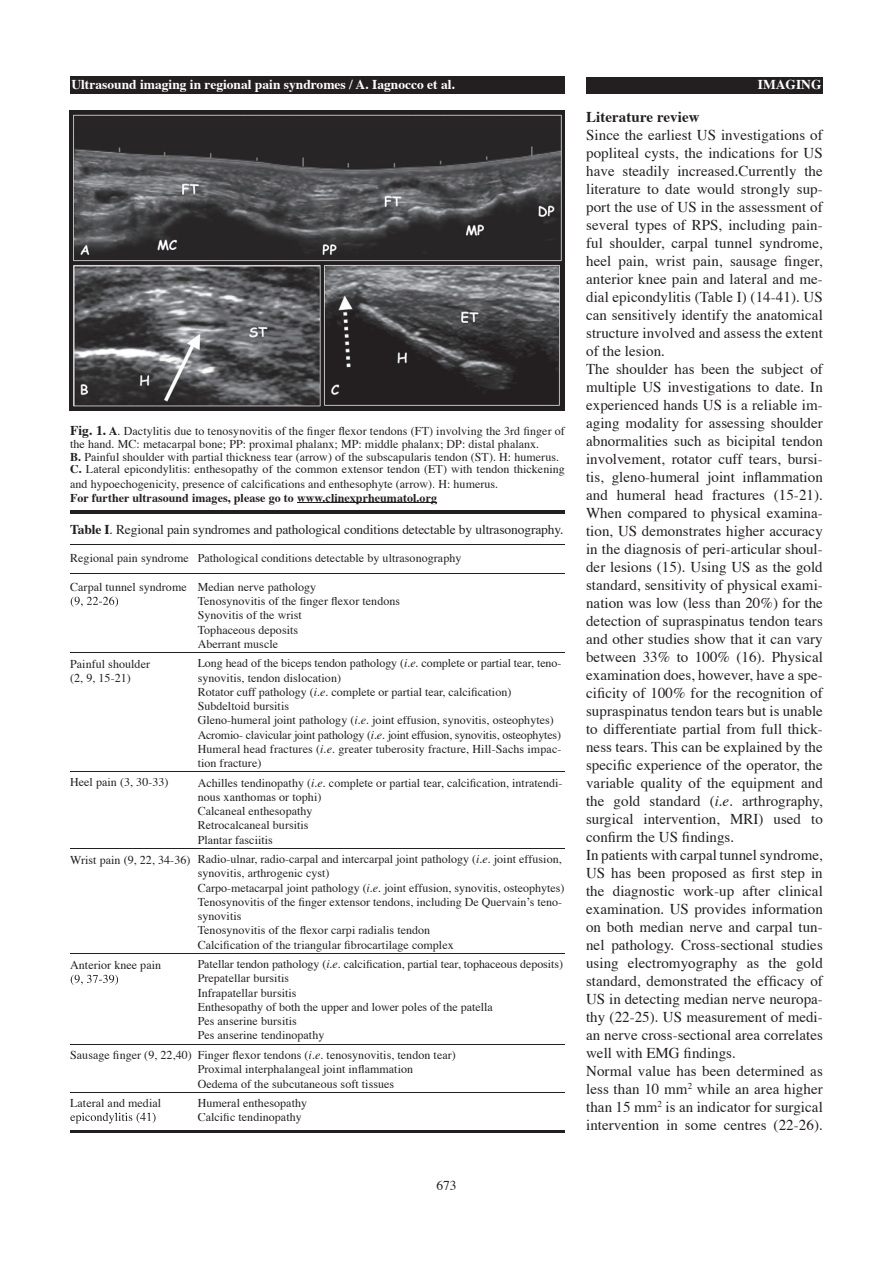
<style>
.page{position:relative;width:893px;height:1263px;background:#fff}
.page>*{position:absolute;margin:0;border:0;box-sizing:border-box;transform-origin:0 0}
.t1{font:15px/18px "Times";color:#231f20}
.t2{font:700 15px "Times";letter-spacing:.005em;color:#231f20}
.t3{font:13.5px "Times";letter-spacing:-.01em;color:#231f20}
.t4{font:700 13.5px "Times";color:#fff}
.t5{font:12px/14.2px "Times";letter-spacing:.005em;color:#231f20}
.t6{font:700 12px "Times";letter-spacing:.005em;color:#231f20}
.s1{font-style:italic}
.s2{font-weight:700;font-size:13.5px}
.s3{font-weight:700}
</style>
<div class="page">
<div style="left:586px;top:77px;width:237px;height:16px;background:#231f20"></div>
<div style="left:70px;top:77px;width:495px;height:17px;background:#231f20"></div>
<img style="left:70px;top:111px;width:495px;height:299px">
<hr style="left:70px;top:510px;width:495px;height:3px;background:#231f20">
<hr style="left:297px;top:502px;width:140px;height:1px;background:#231f20">
<hr style="left:70px;top:544px;width:495px;height:1px;background:#231f20">
<hr style="left:70px;top:573px;width:495px;height:1px;background:#231f20">
<hr style="left:70px;top:652px;width:495px;height:1px;background:#231f20">
<hr style="left:70px;top:771px;width:495px;height:1px;background:#231f20">
<hr style="left:70px;top:848px;width:495px;height:1px;background:#231f20">
<hr style="left:70px;top:953px;width:495px;height:1px;background:#231f20">
<hr style="left:70px;top:1044px;width:495px;height:1px;background:#231f20">
<hr style="left:70px;top:1092px;width:495px;height:1px;background:#231f20">
<hr style="left:70px;top:1130px;width:495px;height:3px;background:#231f20">
<svg style="left:71px;top:597px;width:47px;height:10px"></svg>
<svg style="left:71px;top:975px;width:47px;height:10px"></svg>
<svg style="left:70px;top:1113px;width:86px;height:10px"></svg>
<p class="t4" style="left:71px;top:71px;width:385px">Ultrasound imaging in regional pain syndromes / A. Iagnocco et al.</p>
<p class="t4" style="left:758px;top:72px;width:65px">IMAGING</p>
<p class="t2" style="left:586px;top:102px;width:115px">Literature review</p>
<p class="t1" style="left:586px;top:124px;width:238px">Since the earliest US investigations of popliteal cysts, the indications for US have steadily increased.Currently the literature to date would strongly sup&shy;port the use of US in the assessment of several types of RPS, including pain&shy;ful shoulder, carpal tunnel syndrome, heel pain, wrist pain, sausage finger, anterior knee pain and lateral and me&shy;dial epicondylitis (Table I) (14-41). US can sensitively identify the anatomical structure involved and assess the extent of the lesion.<br>The shoulder has been the subject of multiple US investigations to date. In experienced hands US is a reliable im&shy;aging modality for assessing shoulder abnormalities such as bicipital tendon involvement, rotator cuff tears, bursi&shy;tis, gleno-humeral joint inflammation and humeral head fractures (15-21).<br>When compared to physical examina&shy;tion, US demonstrates higher accuracy in the diagnosis of peri-articular shoul&shy;der lesions (15). Using US as the gold standard, sensitivity of physical exami&shy;nation was low (less than 20%) for the detection of supraspinatus tendon tears and other studies show that it can vary between 33% to 100% (16). Physical examination does, however, have a spe&shy;cificity of 100% for the recognition of supraspinatus tendon tears but is unable to differentiate partial from full thick&shy;ness tears. This can be explained by the specific experience of the operator, the variable quality of the equipment and the gold standard (<span class="s1">i.e</span>. arthrography, surgical intervention, MRI) used to confirm the US findings.<br>In patients with carpal tunnel syndrome, US has been proposed as first step in the diagnostic work-up after clinical examination. US provides information on both median nerve and carpal tun&shy;nel pathology. Cross-sectional studies using electromyography as the gold standard, demonstrated the efficacy of US in detecting median nerve neuropa&shy;thy (22-25). US measurement of medi&shy;an nerve cross-sectional area correlates well with EMG findings.<br>Normal value has been determined as less than 10 mm<sup>2</sup> while an area higher than 15 mm<sup>2</sup> is an indicator for surgical intervention in some centres (22-26).</p>
<p class="t5" style="left:70px;top:424px;width:496px;line-height:12.8px"><span class="s2">Fig. 1.</span> <span class="s3">A</span>. Dactylitis due to tenosynovitis of the finger flexor tendons (FT) involving the 3rd finger of the hand. MC: metacarpal bone; PP: proximal phalanx; MP: middle phalanx; DP: distal phalanx.<br><span class="s3">B.</span> Painful shoulder with partial thickness tear (arrow) of the subscapularis tendon (ST). H: humerus.<br><span class="s3">C.</span> Lateral epicondylitis: enthesopathy of the common extensor tendon (ET) with tendon thickening</p>
<p class="t5" style="left:70px;top:475px;width:430px">and hypoechogenicity, presence of calcifications and enthesophyte (arrow). H: humerus.</p>
<p class="t6" style="left:70px;top:486px;width:368px">For further ultrasound images, please go to www.clinexprheumatol.org</p>
<p class="t3" style="left:70px;top:517px;width:495px"><span class="s3">Table I</span>. Regional pain syndromes and pathological conditions detectable by ultrasonography.</p>
<p class="t5" style="left:198px;top:550px;width:265px">Pathological conditions detectable by ultrasonography</p>
<p class="t5" style="left:198px;top:579px;width:120px">Median nerve pathology</p>
<p class="t5" style="left:198px;top:607px;width:106px">Synovitis of the wrist<br>Tophaceous deposits<br>Aberrant muscle</p>
<p class="t5" style="left:198px;top:655px;width:365px">Long head of the biceps tendon pathology (<span class="s1">i.e</span>. complete or partial tear, teno&shy;synovitis, tendon dislocation)<br>Rotator cuff pathology (<span class="s1">i.e.</span> complete or partial tear, calcification)<br>Subdeltoid bursitis<br>Gleno-humeral joint pathology (<span class="s1">i.e.</span> joint effusion, synovitis, osteophytes)<br>Acromio- clavicular joint pathology (<span class="s1">i.e.</span> joint effusion, synovitis, osteophytes)<br>Humeral head fractures (<span class="s1">i.e.</span> greater tuberosity fracture, Hill-Sachs impac&shy;tion fracture)</p>
<p class="t5" style="left:198px;top:774px;width:366px">Achilles tendinopathy (<span class="s1">i.e.</span> complete or partial tear, calcification, intratendi&shy;nous xanthomas or tophi)<br>Calcaneal enthesopathy<br>Retrocalcaneal bursitis<br>Plantar fasciitis</p>
<p class="t5" style="left:198px;top:851px;width:368px">Radio-ulnar, radio-carpal and intercarpal joint pathology (<span class="s1">i.e.</span> joint effusion, synovitis, arthrogenic cyst)<br>Carpo-metacarpal joint pathology (<span class="s1">i.e.</span> joint effusion, synovitis, osteophytes)<br>Tenosynovitis of the finger extensor tendons, including De Quervain’s teno&shy;synovitis<br>Tenosynovitis of the flexor carpi radialis tendon<br>Calcification of the triangular fibrocartilage complex</p>
<p class="t5" style="left:198px;top:956px;width:367px">Patellar tendon pathology (<span class="s1">i.e.</span> calcification, partial tear, tophaceous deposits)</p>
<p class="t5" style="left:198px;top:984px;width:297px">Infrapatellar bursitis<br>Enthesopathy of both the upper and lower poles of the patella Pes anserine bursitis<br>Pes anserine tendinopathy</p>
<p class="t5" style="left:198px;top:1047px;width:260px">Finger flexor tendons (<span class="s1">i.e</span>. tenosynovitis, tendon tear)<br>Proximal interphalangeal joint inflammation<br>Oedema of the subcutaneous soft tissues</p>
<p class="t5" style="left:198px;top:1095px;width:111px">Humeral enthesopathy</p>
<p class="t5" style="left:70px;top:550px;width:120px">Regional pain syndrome</p>
<p class="t5" style="left:70px;top:578px;width:118px">Carpal tunnel syndrome</p>
<p class="t5" style="left:198px;top:593px;width:204px">Tenosynovitis of the finger flexor tendons</p>
<p class="t5" style="left:70px;top:656px;width:81px">Painful shoulder (2, 9, 15-21)</p>
<p class="t5" style="left:70px;top:774px;width:100px">Heel pain (3, 30-33)</p>
<p class="t5" style="left:70px;top:851px;width:122px">Wrist pain (9, 22, 34-36)</p>
<p class="t5" style="left:70px;top:956px;width:92px">Anterior knee pain</p>
<p class="t5" style="left:198px;top:970px;width:93px">Prepatellar bursitis</p>
<p class="t5" style="left:70px;top:1046px;width:123px">Sausage finger (9, 22,40)</p>
<p class="t5" style="left:70px;top:1094px;width:92px">Lateral and medial epicondylitis (41)</p>
<p class="t5" style="left:198px;top:1109px;width:106px">Calcific tendinopathy</p>
<p class="t3" style="left:436px;top:1173px;width:22px">673</p>
</div>
